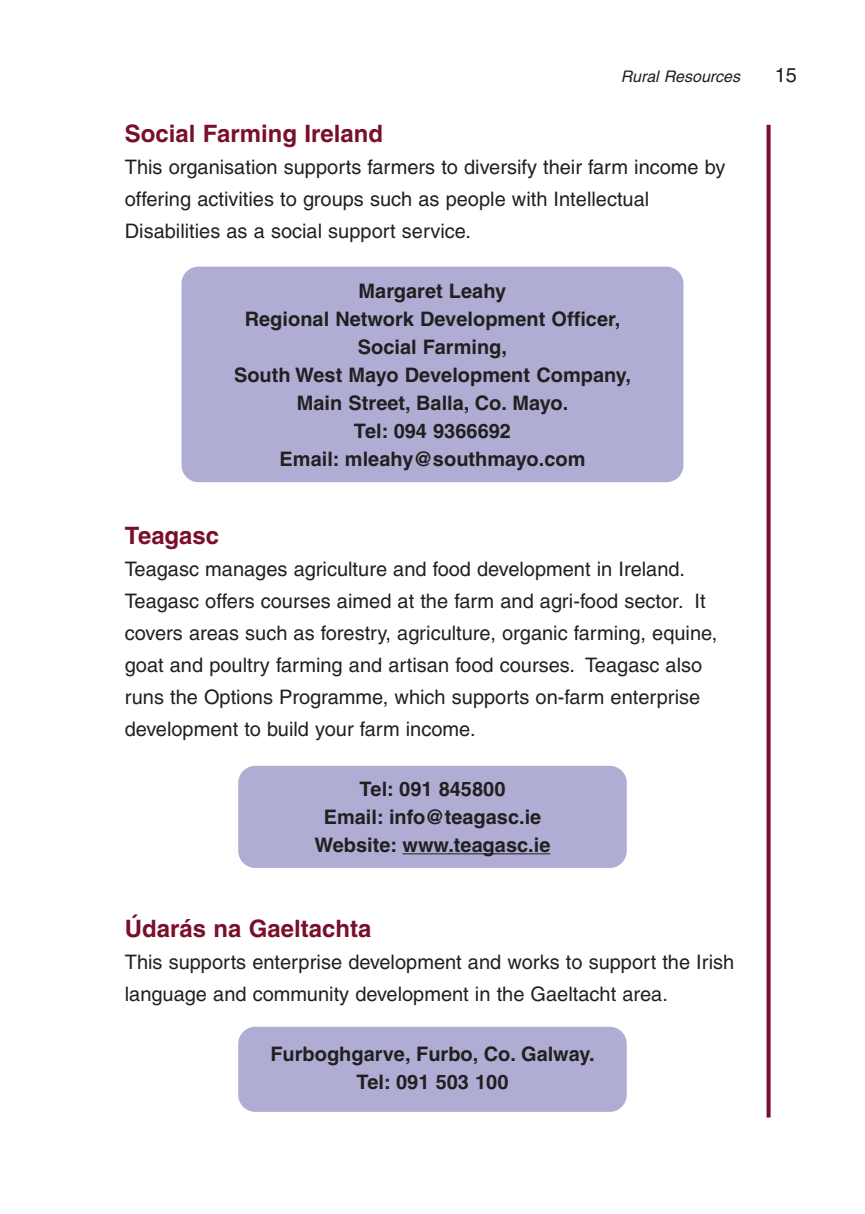
<style>
.page{position:relative;width:865px;height:1214px;background:#fff}
.page>*{position:absolute;margin:0;border:0;box-sizing:border-box;transform-origin:0 0}
.t1{font:700 24px "Helvetica";color:#7a0f2a}
.t2{font:20px/32px "Helvetica";color:#231f20}
.t3{font:700 20px/28px "Helvetica";color:#231f20;text-align:center}
.t4{font:italic 16px "Helvetica";color:#231f20}
</style>
<div class="page">
<svg style="left:766px;top:125px;width:4px;height:992px;background:#8c3148"></svg>
<div style="left:238px;top:1026px;width:388px;height:85px;background:#b0add5;border-radius:17px"></div>
<div style="left:238px;top:765px;width:388px;height:102px;background:#b0add5;border-radius:17px"></div>
<div style="left:181px;top:266px;width:502px;height:216px;background:#b0add5;border-radius:17px"></div>
<hr style="left:402px;top:853px;width:47px;height:1px;background:#231f20">
<hr style="left:448px;top:853px;width:35px;height:1px;background:#231f20">
<hr style="left:482px;top:853px;width:68px;height:1px;background:#231f20">
<p class="t4" style="left:620px;top:67px;width:122px">Rural Resources</p>
<p class="t2" style="left:774px;top:59px;width:24px">15</p>
<p class="t1" style="left:125px;top:119px;width:260px">Social Farming Ireland</p>
<p class="t2" style="left:125px;top:151px;width:602px">This organisation supports farmers to diversify their farm income by offering activities to groups such as people with Intellectual<br>Disabilities as a social support service.</p>
<p class="t3" style="left:234px;top:277px;width:398px">Margaret Leahy<br>Regional Network Development Officer,<br>Social Farming,<br>South West Mayo Development Company,<br>Main Street, Balla, Co. Mayo.<br>Tel: 094 9366692<br>Email: mleahy@southmayo.com</p>
<p class="t1" style="left:125px;top:520px;width:96px">Teagasc</p>
<p class="t2" style="left:125px;top:552px;width:594px">Teagasc manages agriculture and food development in Ireland.<br>Teagasc offers courses aimed at the farm and agri-food sector. It covers areas such as forestry, agriculture, organic farming, equine, goat and poultry farming and artisan food courses. Teagasc also runs the Options Programme, which supports on-farm enterprise development to build your farm income.</p>
<p class="t3" style="left:314px;top:774px;width:237px">Tel: 091 845800<br>Email: info@teagasc.ie<br>Website: www.teagasc.ie</p>
<p class="t1" style="left:125px;top:914px;width:248px">Údarás na Gaeltachta</p>
<p class="t2" style="left:125px;top:946px;width:611px">This supports enterprise development and works to support the Irish language and community development in the Gaeltacht area.</p>
<p class="t3" style="left:270px;top:1039px;width:326px">Furboghgarve, Furbo, Co. Galway.<br>Tel: 091 503 100</p>
</div>
